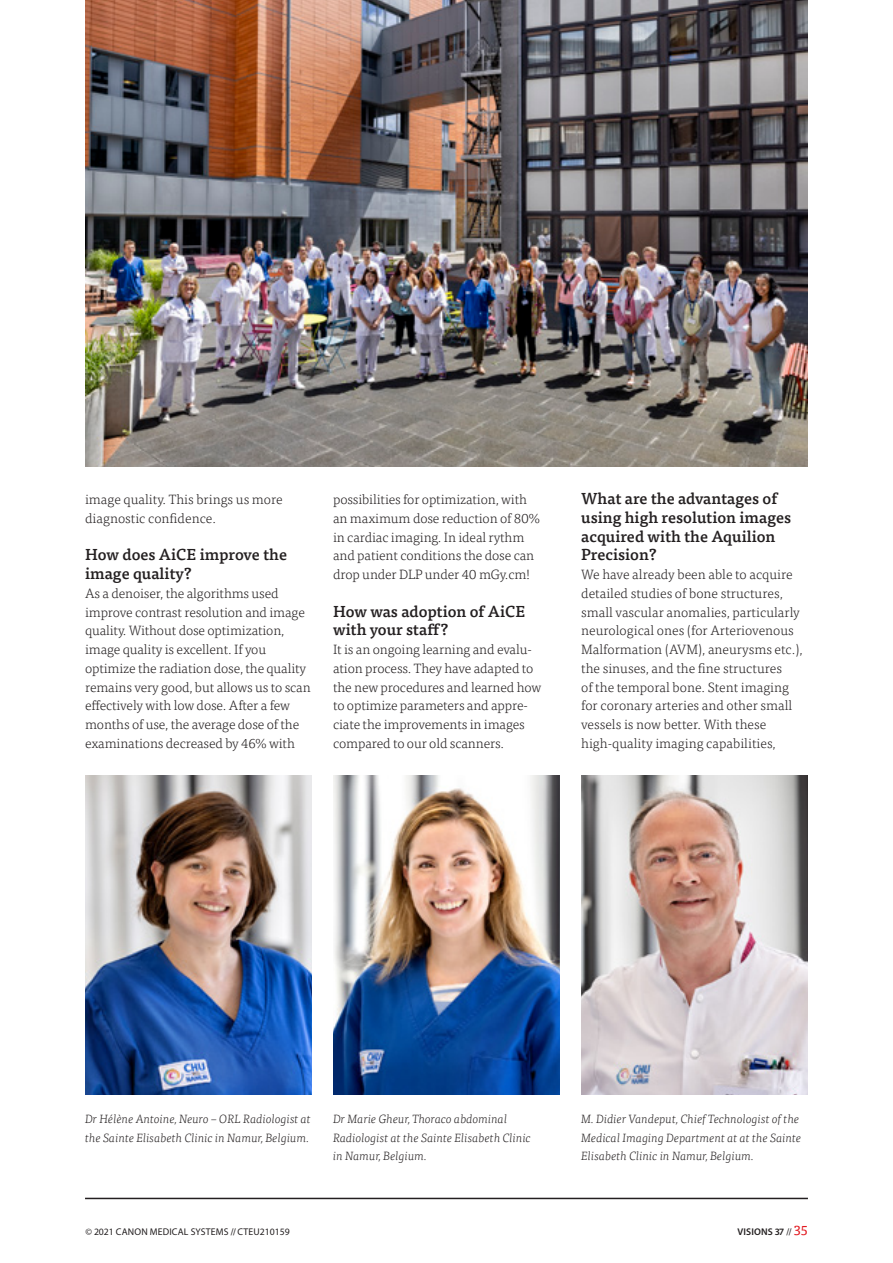
<style>
.page{position:relative;width:893px;height:1263px;background:#fff}
.page>*{position:absolute;margin:0;border:0;box-sizing:border-box;transform-origin:0 0}
.t1{font:500 15.75px/18.8px "Tisa Pro";color:#231f20}
.t2{font:300 13.5px/18.8px "Tisa Pro";letter-spacing:-.01em;color:#231f20}
.t3{font:italic 300 12px/18.8px "Tisa Pro";color:#231f20}
.t4{font:9.75px "Myriad Pro";letter-spacing:.015em;color:#231f20}
.t5{font:600 9.75px "Myriad Pro";letter-spacing:.015em;color:#231f20}
.s1{font-weight:400}
.s2{font-family:"Tisa Pro";font-weight:400;font-size:13.5px;color:#e21a21}
</style>
<div class="page">
<hr style="left:85px;top:1198px;width:723px;height:1px;background:#231f20">
<img style="left:85px;top:776px;width:227px;height:319px">
<img style="left:333px;top:776px;width:227px;height:319px">
<img style="left:581px;top:776px;width:227px;height:319px">
<img style="left:85px;top:0;width:723px;height:466px">
<p class="t2" style="left:85px;top:489px;width:199px">image quality. This brings us more diagnostic confidence.</p>
<p class="t1" style="left:85px;top:544px;width:203px">How does AiCE improve the image quality?</p>
<p class="t2" style="left:85px;top:583px;width:227px">As a denoiser, the algorithms used improve contrast resolution and image quality. Without dose optimization, image quality is excellent. If you optimize the radiation dose, the quality remains very good, but allows us to scan effectively with low dose. After a few months of use, the average dose of the examinations decreased by 46% with</p>
<p class="t2" style="left:333px;top:489px;width:209px">possibilities for optimization, with an maximum dose reduction of 80% in cardiac imaging. In ideal rythm and patient conditions the dose can drop under DLP under 40 mGy.cm!</p>
<p class="t1" style="left:333px;top:601px;width:194px">How was adoption of AiCE with your staff?</p>
<p class="t2" style="left:333px;top:639px;width:210px">It is an ongoing learning and evalu&shy;ation process. They have adapted to the new procedures and learned how to optimize parameters and appre&shy;ciate the improvements in images compared to our old scanners.</p>
<p class="t1" style="left:581px;top:488px;width:212px">What are the advantages of using high resolution images acquired with the Aquilion<br>Precision?</p>
<p class="t2" style="left:581px;top:564px;width:223px">We have already been able to acquire detailed studies of bone structures, small vascular anomalies, particularly neurological ones (for Arteriovenous Malformation (AVM), aneurysms etc.), the sinuses, and the fine structures<br>of the temporal bone. Stent imaging for coronary arteries and other small vessels is now better. With these high-quality imaging capabilities,</p>
<p class="t3" style="left:85px;top:1109px;width:228px">Dr Hélène Antoine, Neuro – ORL Radiologist at the Sainte Elisabeth Clinic in Namur, Belgium.</p>
<p class="t3" style="left:333px;top:1109px;width:200px">Dr Marie Gheur, Thoraco abdominal<br>Radiologist at the Sainte Elisabeth Clinic in Namur, Belgium.</p>
<p class="t3" style="left:581px;top:1109px;width:222px">M. Didier Vandeput, Chief Technologist of the<br>Medical Imaging Department at at the Sainte<br>Elisabeth Clinic in Namur, Belgium.</p>
<p class="t4" style="left:85px;top:1226px;width:206px">© 2021 CANON MEDICAL SYSTEMS //CTEU210159</p>
<p class="t5" style="left:737px;top:1226px;width:72px">VISIONS 37 <span class="s1">//</span> <span class="s2">35</span></p>
</div>
